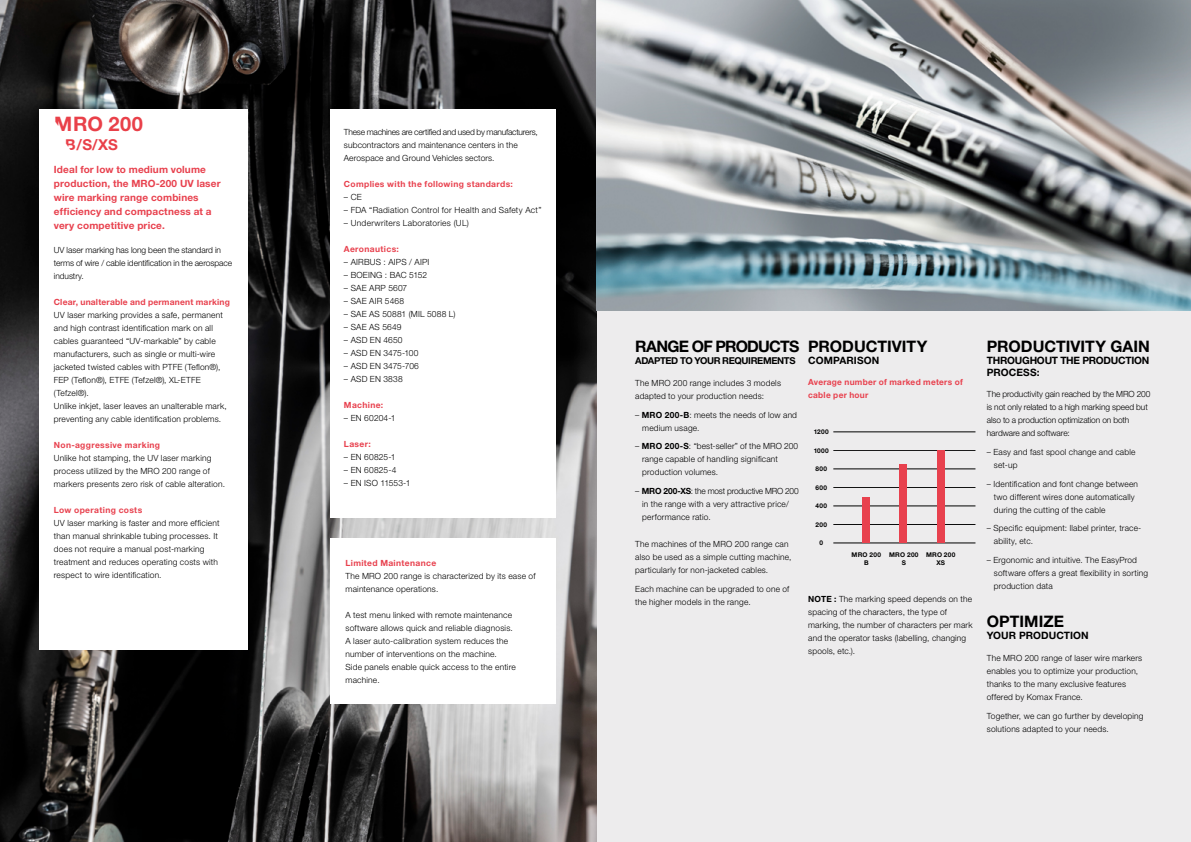
<style>
.page{position:relative;width:1191px;height:842px;background:#fff}
.page>*{position:absolute;margin:0;border:0;box-sizing:border-box;transform-origin:0 0}
.t1{font:700 20px "Helvetica Neue LT Std";color:#e94049}
.t2{font:700 15.9px "Helvetica Neue LT Std";letter-spacing:-.005em;color:#000}
.t3{font:700 15.9px "Helvetica Neue LT Std";letter-spacing:-.05em;color:#000}
.t4{font:700 15px "Helvetica Neue LT Std";color:#e94049}
.t5{font:700 10.2px/12px "Helvetica Neue LT Std";letter-spacing:-.005em;color:#000}
.t6{font:700 10px/14px "Helvetica Neue LT Std";letter-spacing:.015em;color:#e8414e}
.t7{font:700 9.5px "Helvetica Neue LT Std";letter-spacing:-.035em;color:#000}
.t8{font:300 8.5px/13px "Helvetica Neue LT Std";letter-spacing:.02em;color:#000}
.t9{font:700 8.5px/13px "Helvetica Neue LT Std";letter-spacing:.04em;color:#e8414e}
.t10{font:300 8.5px/13px "Helvetica Neue LT Std";letter-spacing:-.01em;color:#000}
.t11{font:300 8.5px/13px "Helvetica Neue LT Std";letter-spacing:-.005em;color:#000}
.t12{font:700 8.5px "Helvetica Neue LT Std";letter-spacing:.02em;color:#e8414e}
.t13{font:700 6.5px/8px "Helvetica Neue LT Std";letter-spacing:.05em;color:#000;text-align:center}
.s1{font-family:"Helvetica Neue LT Std Bd Kx Ct";font-weight:400}
.s2{font-weight:700}
</style>
<div class="page">
<div style="left:595px;top:301px;width:596px;height:541px;background:#edeced"></div>
<hr style="left:833px;top:432px;width:142px;height:1px;background:#000">
<hr style="left:833px;top:469px;width:142px;height:1px;background:#000">
<hr style="left:833px;top:506px;width:142px;height:1px;background:#000">
<hr style="left:833px;top:450px;width:142px;height:1px;background:#000">
<hr style="left:833px;top:487px;width:142px;height:1px;background:#000">
<hr style="left:833px;top:524px;width:142px;height:1px;background:#000">
<hr style="left:833px;top:543px;width:142px;height:1px;background:#000">
<div style="left:861px;top:497px;width:8px;height:46px;background:#e8414e"></div>
<div style="left:899px;top:464px;width:8px;height:79px;background:#e8414e"></div>
<div style="left:936px;top:450px;width:8px;height:93px;background:#e8414e"></div>
<img style="left:0;top:0;width:596px;height:842px">
<img style="left:596px;top:0;width:595px;height:310px">
<div style="left:40px;top:109px;width:208px;height:540px;background:#fff"></div>
<div style="left:330px;top:109px;width:226px;height:409px;background:#fff"></div>
<div style="left:330px;top:538px;width:226px;height:165px;background:#fff"></div>
<h1 class="t1" style="left:54px;top:112px;width:90px"><span class="s1">M</span>RO 200</h1>
<h3 class="t4" style="left:65px;top:136px;width:54px"><span class="s1">B/</span>S/XS</h3>
<p class="t6" style="left:54px;top:162px;width:168px">Ideal for low to medium volume production, the MRO-200 UV laser wire marking range combines efficiency and compactness at a very competitive price.</p>
<p class="t11" style="left:54px;top:243px;width:180px">UV laser marking has long been the standard in terms of wire / cable identification in the aerospace industry.</p>
<p class="t12" style="left:54px;top:297px;width:178px">Clear, unalterable and permanent marking</p>
<p class="t8" style="left:54px;top:308px;width:174px">UV laser marking provides a safe, permanent and high contrast identification mark on all cables guaranteed “UV-markable” by cable manufacturers, such as single or multi-wire jacketed twisted cables with PTFE (Teflon®), FEP (Teflon®), ETFE (Tefzel®), XL-ETFE (Tefzel®).<br>Unlike inkjet, laser leaves an unalterable mark, preventing any cable identification problems.</p>
<p class="t9" style="left:54px;top:438px;width:108px">Non-aggressive marking</p>
<p class="t8" style="left:54px;top:451px;width:173px">Unlike hot stamping, the UV laser marking process utilized by the MRO 200 range of markers presents zero risk of cable alteration.</p>
<p class="t9" style="left:54px;top:503px;width:90px">Low operating costs</p>
<p class="t8" style="left:54px;top:516px;width:167px">UV laser marking is faster and more efficient than manual shrinkable tubing processes. It does not require a manual post-marking treatment and reduces operating costs with respect to wire identification.</p>
<p class="t8" style="left:344px;top:125px;width:195px">These machines are certified and used by manufacturers, subcontractors and maintenance centers in the<br>Aerospace and Ground Vehicles sectors.</p>
<p class="t9" style="left:344px;top:177px;width:170px">Complies with the following standards:</p>
<p class="t8" style="left:344px;top:190px;width:19px">– CE</p>
<p class="t8" style="left:344px;top:203px;width:199px">– FDA “Radiation Control for Health and Safety Act”</p>
<p class="t8" style="left:344px;top:216px;width:126px">– Underwriters Laboratories (UL)</p>
<p class="t9" style="left:344px;top:242px;width:56px">Aeronautics:</p>
<p class="t8" style="left:344px;top:255px;width:87px">– AIRBUS : AIPS / AIPI</p>
<p class="t8" style="left:344px;top:268px;width:85px">– BOEING : BAC 5152</p>
<p class="t8" style="left:344px;top:281px;width:65px">– SAE ARP 5607</p>
<p class="t8" style="left:344px;top:294px;width:62px">– SAE AIR 5468</p>
<p class="t8" style="left:344px;top:307px;width:113px">– SAE AS 50881 (MIL 5088 L)</p>
<p class="t8" style="left:344px;top:320px;width:59px">– SAE AS 5649</p>
<p class="t8" style="left:344px;top:333px;width:60px">– ASD EN 4650</p>
<p class="t8" style="left:344px;top:346px;width:76px">– ASD EN 3475-100</p>
<p class="t8" style="left:344px;top:359px;width:76px">– ASD EN 3475-706</p>
<p class="t8" style="left:344px;top:372px;width:60px">– ASD EN 3838</p>
<p class="t9" style="left:344px;top:398px;width:41px">Machine:</p>
<p class="t8" style="left:344px;top:411px;width:53px">– EN 60204-1</p>
<p class="t9" style="left:344px;top:437px;width:28px">Laser:</p>
<p class="t8" style="left:344px;top:450px;width:53px">– EN 60825-1</p>
<p class="t8" style="left:344px;top:463px;width:54px">– EN 60825-4</p>
<p class="t8" style="left:344px;top:476px;width:68px">– EN ISO 11553-1</p>
<p class="t9" style="left:345px;top:556px;width:92px">Limited Maintenance</p>
<p class="t8" style="left:345px;top:569px;width:192px">The MRO 200 range is characterized by its ease of maintenance operations.</p>
<p class="t8" style="left:345px;top:608px;width:172px">A test menu linked with remote maintenance software allows quick and reliable diagnosis.<br>A laser auto-calibration system reduces the number of interventions on the machine.<br>Side panels enable quick access to the entire machine.</p>
<h2 class="t3" style="left:635px;top:336px;width:166px">RANGE OF PRODUCTS</h2>
<p class="t7" style="left:635px;top:354px;width:162px">ADAPTED TO YOUR REQUIREMENTS</p>
<p class="t8" style="left:635px;top:376px;width:147px">The MRO 200 range includes 3 models adapted to your production needs:</p>
<p class="t8" style="left:642px;top:408px;width:156px;text-indent:-7px">– <span class="s2">MRO 200-B</span>: meets the needs of low and medium usage.</p>
<p class="t8" style="left:642px;top:440px;width:158px;text-indent:-7px">– <span class="s2">MRO 200-S</span>: “best-seller” of the MRO 200 range capable of handling significant production volumes.</p>
<p class="t8" style="left:642px;top:484px;width:158px;text-indent:-7px">– <span class="s2">MRO 200-XS</span>: the most productive MRO 200 in the range with a very attractive price/ performance ratio.</p>
<p class="t8" style="left:635px;top:538px;width:158px">The machines of the MRO 200 range can also be used as a simple cutting machine, particularly for non-jacketed cables.</p>
<p class="t8" style="left:635px;top:582px;width:156px">Each machine can be upgraded to one of the higher models in the range.</p>
<h2 class="t2" style="left:808px;top:336px;width:121px">PRODUCTIVITY</h2>
<p class="t5" style="left:808px;top:354px;width:73px">COMPARISON</p>
<p class="t9" style="left:808px;top:375px;width:156px">Average number of marked meters of cable per hour</p>
<p class="t13" style="left:813px;top:427px;width:17px">1200</p>
<p class="t13" style="left:813px;top:446px;width:17px">1000</p>
<p class="t13" style="left:815px;top:465px;width:13px">800</p>
<p class="t13" style="left:815px;top:483px;width:13px">600</p>
<p class="t13" style="left:815px;top:502px;width:13px">400</p>
<p class="t13" style="left:815px;top:520px;width:13px">200</p>
<p class="t13" style="left:819px;top:538px;width:5px">0</p>
<p class="t13" style="left:851px;top:550px;width:31px">MRO 200<br>B</p>
<p class="t13" style="left:889px;top:550px;width:31px">MRO 200<br>S</p>
<p class="t13" style="left:926px;top:550px;width:31px">MRO 200<br>XS</p>
<p class="t8" style="left:808px;top:592px;width:166px"><span class="s2">NOTE :</span> The marking speed depends on the spacing of the characters, the type of marking, the number of characters per mark and the operator tasks (labelling, changing spools, etc.).</p>
<h2 class="t2" style="left:986px;top:336px;width:165px">PRODUCTIVITY GAIN</h2>
<p class="t5" style="left:986px;top:354px;width:164px">THROUGHOUT THE PRODUCTION<br>PROCESS:</p>
<p class="t10" style="left:986px;top:388px;width:165px">The productivity gain reached by the MRO 200 is not only related to a high marking speed but also to a production optimization on both hardware and software:</p>
<p class="t8" style="left:993px;top:445px;width:143px;text-indent:-7px">– Easy and fast spool change and cable set-up</p>
<p class="t8" style="left:993px;top:477px;width:146px;text-indent:-7px">– Identification and font change between two different wires done automatically during the cutting of the cable</p>
<p class="t8" style="left:993px;top:521px;width:149px;text-indent:-7px">– Specific equipment: llabel printer, trace&shy;ability, etc.</p>
<p class="t8" style="left:993px;top:553px;width:156px;text-indent:-7px">– Ergonomic and intuitive. The EasyProd software offers a great flexibility in sorting production data</p>
<h2 class="t2" style="left:986px;top:612px;width:79px">OPTIMIZE</h2>
<p class="t5" style="left:986px;top:629px;width:103px">YOUR PRODUCTION</p>
<p class="t8" style="left:986px;top:651px;width:157px">The MRO 200 range of laser wire markers enables you to optimize your production, thanks to the many exclusive features offered by Komax France.</p>
<p class="t8" style="left:986px;top:709px;width:158px">Together, we can go further by developing solutions adapted to your needs.</p>
</div>
